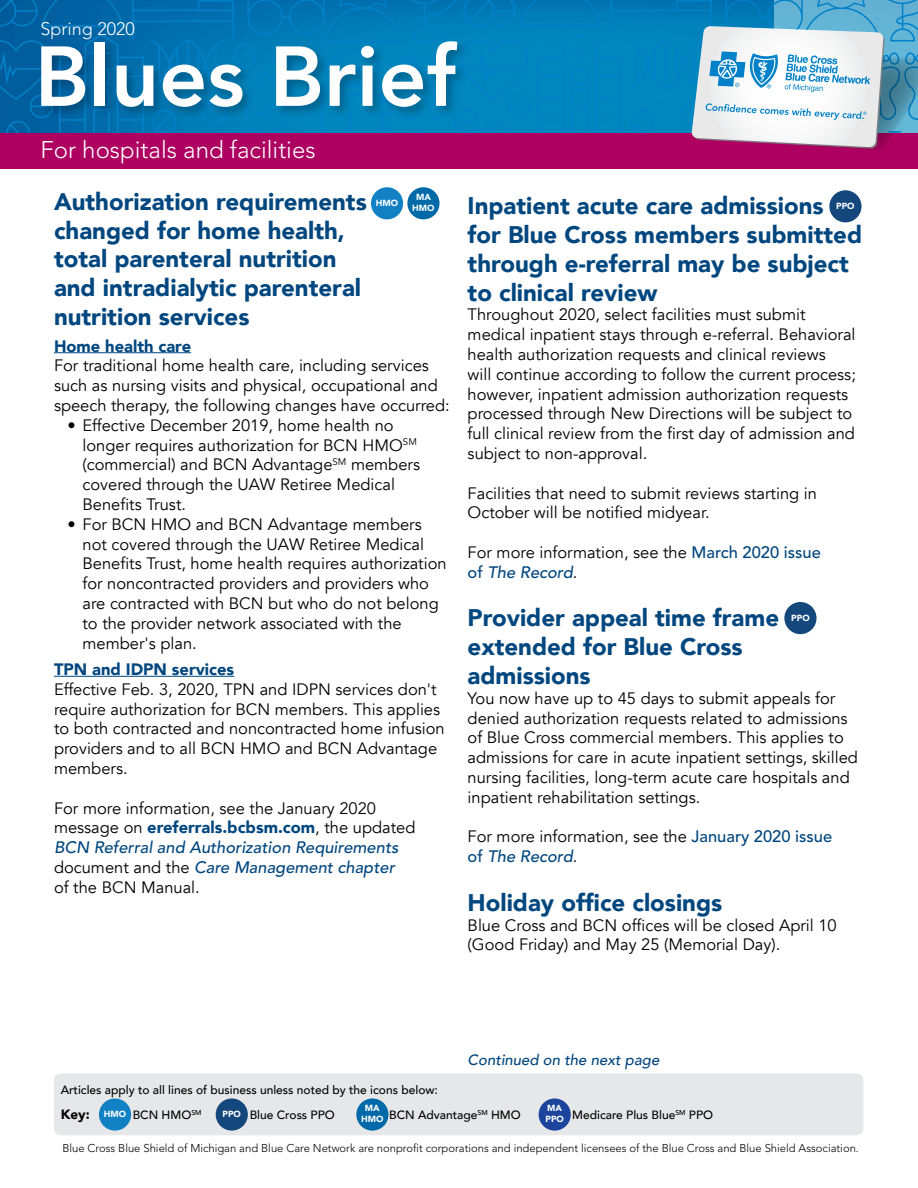
<style>
.page{position:relative;width:918px;height:1188px;background:#fff}
.page>*{position:absolute;margin:0;border:0;box-sizing:border-box;transform-origin:0 0}
.t1{font:800 84px "Avenir LT Std";color:#fff}
.t2{font:900 24px/28.8px "Avenir";color:#00467f}
.t3{font:300 24px "Avenir LT Std";color:#fff}
.t4{font:300 18px "Avenir LT Std";color:#fff}
.t5{font:16.5px/19.8px "Avenir";color:#000}
.t6{font:italic 500 16.5px/19.8px "Avenir LT Std";color:#00467f}
.t7{font:900 16.5px "Avenir";color:#00467f}
.t8{font:italic 500 15px "Avenir";color:#00467f}
.t9{font:italic 13.5px "Avenir";color:#000}
.t10{font:900 13.5px "Avenir";color:#000}
.t11{font:500 12px "Avenir";color:#000}
.t12{font:300 11.25px "Avenir LT Std";color:#000}
.t13{font:900 8.85px/10.5px "Avenir LT Std";color:#fff;text-align:center}
.s1{font-weight:900;color:#00467f}
.s2{font-family:"Avenir";font-weight:400;font-style:normal;color:#000}
.s3{font-family:"Avenir LT Std";font-weight:500;color:#00467f}
.s4{font-style:normal}
</style>
<div class="page">
<svg style="left:0;top:0;width:918px;height:168px;background:#4371ab"></svg>
<hr style="left:54px;top:352px;width:137px;height:1px;background:#00467f">
<hr style="left:54px;top:676px;width:180px;height:1px;background:#00467f">
<div style="left:371px;top:187px;width:32px;height:32px;background:#1181c4;border-radius:50%"></div>
<div style="left:407px;top:187px;width:33px;height:32px;background:#0069a7;border-radius:50%"></div>
<div style="left:829px;top:190px;width:33px;height:32px;background:#14487d;border-radius:50%"></div>
<div style="left:784px;top:602px;width:33px;height:32px;background:#14487d;border-radius:50%"></div>
<div style="left:54px;top:1074px;width:809px;height:61px;background:#e6e7e8;border-radius:7px"></div>
<div style="left:99px;top:1098px;width:32px;height:33px;background:#1181c4;border-radius:50%"></div>
<div style="left:216px;top:1098px;width:32px;height:33px;background:#14487d;border-radius:50%"></div>
<div style="left:356px;top:1098px;width:32px;height:33px;background:#0069a7;border-radius:50%"></div>
<div style="left:539px;top:1098px;width:32px;height:33px;background:#1c449c;border-radius:50%"></div>
<p class="t4" style="left:40px;top:19px;width:96px">Spring 2020</p>
<h1 class="t1" style="left:35px;top:27px;width:423px">Blues Brief</h1>
<h2 class="t3" style="left:40px;top:136px;width:277px">For hospitals and facilities</h2>
<h2 class="t2" style="left:54px;top:186px;width:314px">Authorization requirements changed for home health, total parenteral nutrition and intradialytic parenteral nutrition services</h2>
<p class="t7" style="left:54px;top:332px;width:139px">Home health care</p>
<p class="t5" style="left:54px;top:356px;width:397px">For traditional home health care, including services such as nursing visits and physical, occupational and speech therapy, the following changes have occurred:</p>
<p class="t5" style="left:82px;top:415px;width:339px;text-indent:-15px">• Effective December 2019, home health no longer requires authorization for BCN HMO<sup>SM </sup>(commercial) and BCN Advantage<sup>SM</sup> members covered through the UAW Retiree Medical Benefits Trust.</p>
<p class="t5" style="left:82px;top:514px;width:366px;text-indent:-15px">• For BCN HMO and BCN Advantage members not covered through the UAW Retiree Medical Benefits Trust, home health requires authorization for noncontracted providers and providers who are contracted with BCN but who do not belong to the provider network associated with the member's plan.</p>
<p class="t7" style="left:54px;top:655px;width:182px">TPN and IDPN services</p>
<p class="t5" style="left:54px;top:680px;width:392px">Effective Feb. 3, 2020, TPN and IDPN services don't require authorization for BCN members. This applies to both contracted and noncontracted home infusion providers and to all BCN HMO and BCN Advantage members.</p>
<p class="t5" style="left:54px;top:798px;width:363px">For more information, see the January 2020 message on <span class="s1">ereferrals.bcbsm.com</span>, the updated</p>
<p class="t6" style="left:54px;top:838px;width:346px">BCN Referral and Authorization Requirements <span class="s2">document and the</span> Care Management chapter</p>
<p class="t5" style="left:54px;top:878px;width:147px">of the BCN Manual.</p>
<p class="t13" style="left:376px;top:198px;width:24px">HMO</p>
<p class="t13" style="left:412px;top:192px;width:24px">MA<br>HMO</p>
<h2 class="t2" style="left:468px;top:191px;width:396px">Inpatient acute care admissions for Blue Cross members submitted through e-referral may be subject to clinical review</h2>
<p class="t5" style="left:468px;top:305px;width:390px">Throughout 2020, select facilities must submit medical inpatient stays through e-referral. Behavioral health authorization requests and clinical reviews<br>will continue according to follow the current process; however, inpatient admission authorization requests processed through New Directions will be subject to full clinical review from the first day of admission and subject to non-approval.</p>
<p class="t5" style="left:468px;top:483px;width:351px">Facilities that need to submit reviews starting in<br>October will be notified midyear.</p>
<p class="t5" style="left:468px;top:543px;width:355px">For more information, see the <span class="s3">March 2020 issue</span></p>
<p class="t6" style="left:468px;top:563px;width:111px"><span class="s4">of</span> The Record<span class="s2">.</span></p>
<h2 class="t2" style="left:468px;top:603px;width:313px">Provider appeal time frame extended for Blue Cross admissions</h2>
<p class="t5" style="left:468px;top:689px;width:392px">You now have up to 45 days to submit appeals for denied authorization requests related to admissions of Blue Cross commercial members. This applies to admissions for care in acute inpatient settings, skilled nursing facilities, long-term acute care hospitals and inpatient rehabilitation settings.</p>
<p class="t5" style="left:468px;top:827px;width:366px">For more information, see the <span class="s3">January 2020 issue</span></p>
<p class="t6" style="left:468px;top:847px;width:111px"><span class="s4">of</span> The Record<span class="s2">.</span></p>
<h2 class="t2" style="left:468px;top:887px;width:256px">Holiday office closings</h2>
<p class="t5" style="left:468px;top:915px;width:371px">Blue Cross and BCN offices will be closed April 10 (Good Friday) and May 25 (Memorial Day).</p>
<p class="t13" style="left:836px;top:201px;width:20px">PPO</p>
<p class="t13" style="left:791px;top:612px;width:20px">PPO</p>
<p class="t8" style="left:468px;top:1051px;width:193px">Continued on the next page</p>
<p class="t11" style="left:61px;top:1079px;width:379px">Articles apply to all lines of business unless noted by the icons below:</p>
<p class="t10" style="left:61px;top:1102px;width:30px">Key:</p>
<p class="t11" style="left:133px;top:1104px;width:70px">BCN HMO<sup>SM</sup></p>
<p class="t11" style="left:250px;top:1104px;width:87px">Blue Cross PPO</p>
<p class="t11" style="left:389px;top:1104px;width:133px">BCN Advantage<sup>SM</sup> HMO</p>
<p class="t11" style="left:572px;top:1104px;width:142px">Medicare Plus Blue<sup>SM</sup> PPO</p>
<p class="t13" style="left:104px;top:1109px;width:24px">HMO</p>
<p class="t13" style="left:223px;top:1109px;width:20px">PPO</p>
<p class="t13" style="left:361px;top:1103px;width:24px">MA<br>HMO</p>
<p class="t13" style="left:545px;top:1103px;width:20px;text-align:left">MA<br>PPO</p>
<p class="t9" style="left:466px;top:1105px;width:304px">are copyright 2017 American Medical Association.</p>
<p class="t12" style="left:62px;top:1141px;width:798px">Blue Cross Blue Shield of Michigan and Blue Care Network are nonprofit corporations and independent licensees of the Blue Cross and Blue Shield Association.</p>
</div>
